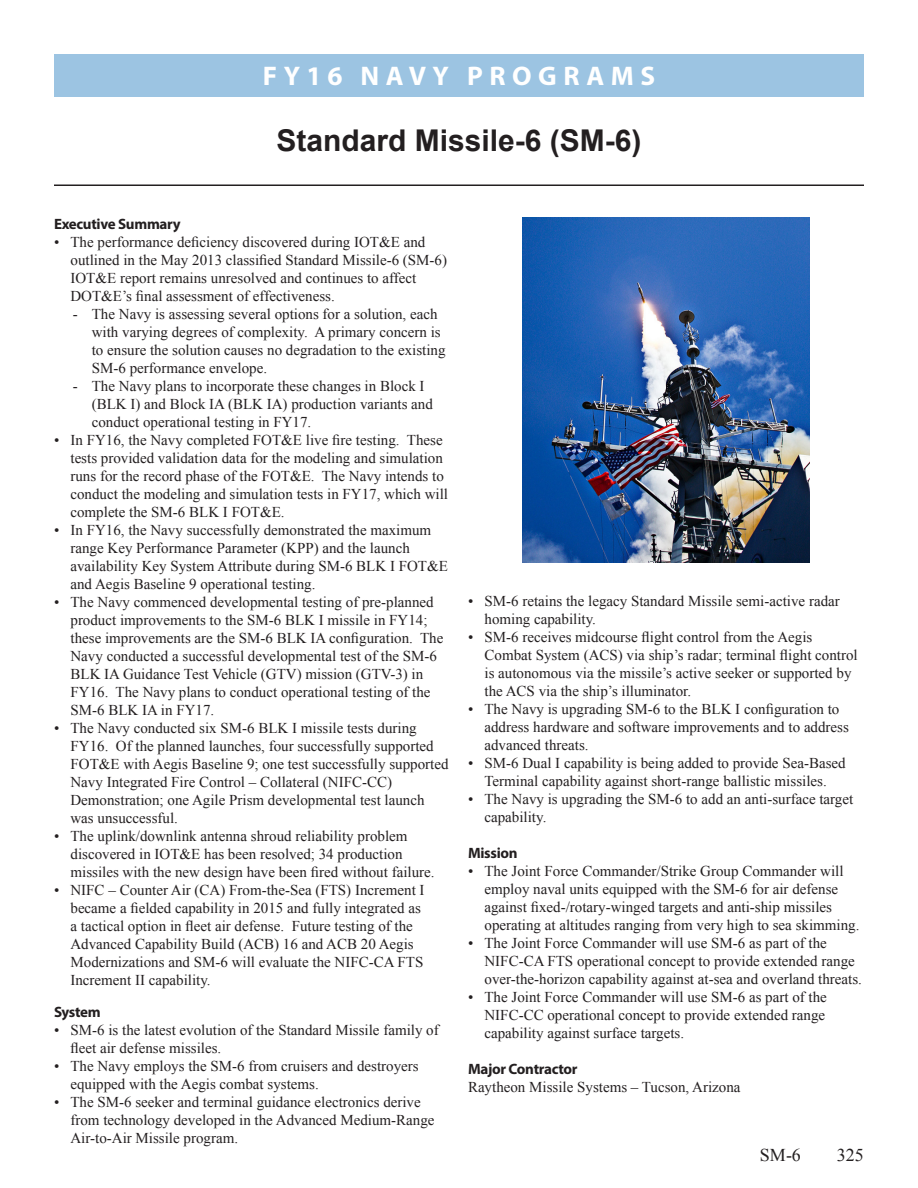
<style>
.page{position:relative;width:918px;height:1188px;background:#fff}
.page>*{position:absolute;margin:0;border:0;box-sizing:border-box;transform-origin:0 0}
.Program_Name{font:700 30px "Arial";color:#231f20}
.t1{font:700 27px "Myriad Pro";letter-spacing:.24em;color:#fff}
.t2{font:18px "Times New Roman";color:#231f20}
.bullet_para{font:15px/18px "Times New Roman";color:#231f20}
.Heading{font:700 15px "Myriad Pro";letter-spacing:-.02em;color:#231f20}
</style>
<div class="page">
<div style="left:54px;top:54px;width:810px;height:43px;background:#9cc4e2"></div>
<hr style="left:54px;top:184px;width:810px;height:2px;background:#231f20">
<img style="left:522px;top:218px;width:288px;height:344px">
<h2 class="t1" style="left:263px;top:59px;width:394px">FY16 NAVY PROGRAMS</h2>
<p class="Program_Name" style="left:276px;top:119px;width:367px">Standard Missile-6 (SM-6)</p>
<p class="Heading" style="left:54px;top:214px;width:128px">Executive Summary</p>
<p class="bullet_para" style="left:71px;top:232px;width:378px;text-indent:-17px">• The performance deficiency discovered during IOT&amp;E and outlined in the May 2013 classified Standard Missile-6 (SM-6)<br>IOT&amp;E report remains unresolved and continues to affect DOT&amp;E’s final assessment of effectiveness.</p>
<p class="bullet_para" style="left:92px;top:304px;width:355px;text-indent:-19px">- The Navy is assessing several options for a solution, each with varying degrees of complexity. A primary concern is to ensure the solution causes no degradation to the existing SM-6 performance envelope.</p>
<p class="bullet_para" style="left:92px;top:376px;width:343px;text-indent:-19px">- The Navy plans to incorporate these changes in Block I (BLK I) and Block IA (BLK IA) production variants and conduct operational testing in FY17.</p>
<p class="bullet_para" style="left:71px;top:430px;width:379px;text-indent:-17px">• In FY16, the Navy completed FOT&amp;E live fire testing. These tests provided validation data for the modeling and simulation runs for the record phase of the FOT&amp;E. The Navy intends to conduct the modeling and simulation tests in FY17, which will complete the SM-6 BLK I FOT&amp;E.</p>
<p class="bullet_para" style="left:71px;top:520px;width:379px;text-indent:-17px">• In FY16, the Navy successfully demonstrated the maximum range Key Performance Parameter (KPP) and the launch availability Key System Attribute during SM-6 BLK I FOT&amp;E and Aegis Baseline 9 operational testing.</p>
<p class="bullet_para" style="left:71px;top:592px;width:374px;text-indent:-17px">• The Navy commenced developmental testing of pre-planned product improvements to the SM-6 BLK I missile in FY14; these improvements are the SM-6 BLK IA configuration. The Navy conducted a successful developmental test of the SM-6<br>BLK IA Guidance Test Vehicle (GTV) mission (GTV-3) in FY16. The Navy plans to conduct operational testing of the SM-6 BLK IA in FY17.</p>
<p class="bullet_para" style="left:71px;top:718px;width:380px;text-indent:-17px">• The Navy conducted six SM-6 BLK I missile tests during FY16. Of the planned launches, four successfully supported FOT&amp;E with Aegis Baseline 9; one test successfully supported Navy Integrated Fire Control – Collateral (NIFC-CC)<br>Demonstration; one Agile Prism developmental test launch was unsuccessful.</p>
<p class="bullet_para" style="left:71px;top:826px;width:366px;text-indent:-17px">• The uplink/downlink antenna shroud reliability problem discovered in IOT&amp;E has been resolved; 34 production missiles with the new design have been fired without failure.</p>
<p class="bullet_para" style="left:71px;top:880px;width:356px;text-indent:-17px">• NIFC – Counter Air (CA) From-the-Sea (FTS) Increment I became a fielded capability in 2015 and fully integrated as a tactical option in fleet air defense. Future testing of the Advanced Capability Build (ACB) 16 and ACB 20 Aegis Modernizations and SM-6 will evaluate the NIFC-CA FTS Increment II capability.</p>
<p class="Heading" style="left:54px;top:1002px;width:48px">System</p>
<p class="bullet_para" style="left:71px;top:1021px;width:370px;text-indent:-17px">• SM-6 is the latest evolution of the Standard Missile family of fleet air defense missiles.</p>
<p class="bullet_para" style="left:71px;top:1057px;width:350px;text-indent:-17px">• The Navy employs the SM-6 from cruisers and destroyers equipped with the Aegis combat systems.</p>
<p class="bullet_para" style="left:71px;top:1093px;width:366px;text-indent:-17px">• The SM-6 seeker and terminal guidance electronics derive from technology developed in the Advanced Medium-Range<br>Air-to-Air Missile program.</p>
<p class="bullet_para" style="left:485px;top:591px;width:357px;text-indent:-17px">• SM-6 retains the legacy Standard Missile semi-active radar homing capability.</p>
<p class="bullet_para" style="left:485px;top:627px;width:375px;text-indent:-17px">• SM-6 receives midcourse flight control from the Aegis Combat System (ACS) via ship’s radar; terminal flight control is autonomous via the missile’s active seeker or supported by the ACS via the ship’s illuminator.</p>
<p class="bullet_para" style="left:485px;top:699px;width:366px;text-indent:-17px">• The Navy is upgrading SM-6 to the BLK I configuration to address hardware and software improvements and to address advanced threats.</p>
<p class="bullet_para" style="left:468px;top:753px;width:379px;text-align:center">• SM-6 Dual I capability is being added to provide Sea-Based<br>Terminal capability against short-range ballistic missiles.</p>
<p class="bullet_para" style="left:485px;top:789px;width:370px;text-indent:-17px">• The Navy is upgrading the SM-6 to add an anti-surface target capability.</p>
<p class="Heading" style="left:468px;top:843px;width:51px">Mission</p>
<p class="bullet_para" style="left:485px;top:861px;width:376px;text-indent:-17px">• The Joint Force Commander/Strike Group Commander will employ naval units equipped with the SM-6 for air defense against fixed-/rotary-winged targets and anti-ship missiles operating at altitudes ranging from very high to sea skimming.</p>
<p class="bullet_para" style="left:485px;top:933px;width:379px;text-indent:-17px">• The Joint Force Commander will use SM-6 as part of the<br>NIFC-CA FTS operational concept to provide extended range over-the-horizon capability against at-sea and overland threats.</p>
<p class="bullet_para" style="left:485px;top:987px;width:344px;text-align:justify;text-indent:-17px">• The Joint Force Commander will use SM-6 as part of the NIFC-CC operational concept to provide extended range capability against surface targets.</p>
<p class="Heading" style="left:468px;top:1059px;width:111px">Major Contractor</p>
<p class="bullet_para" style="left:468px;top:1077px;width:274px">Raytheon Missile Systems – Tucson, Arizona</p>
<p class="t2" style="left:760px;top:1143px;width:43px">SM-6</p>
<p class="t2" style="left:837px;top:1143px;width:28px">325</p>
</div>
